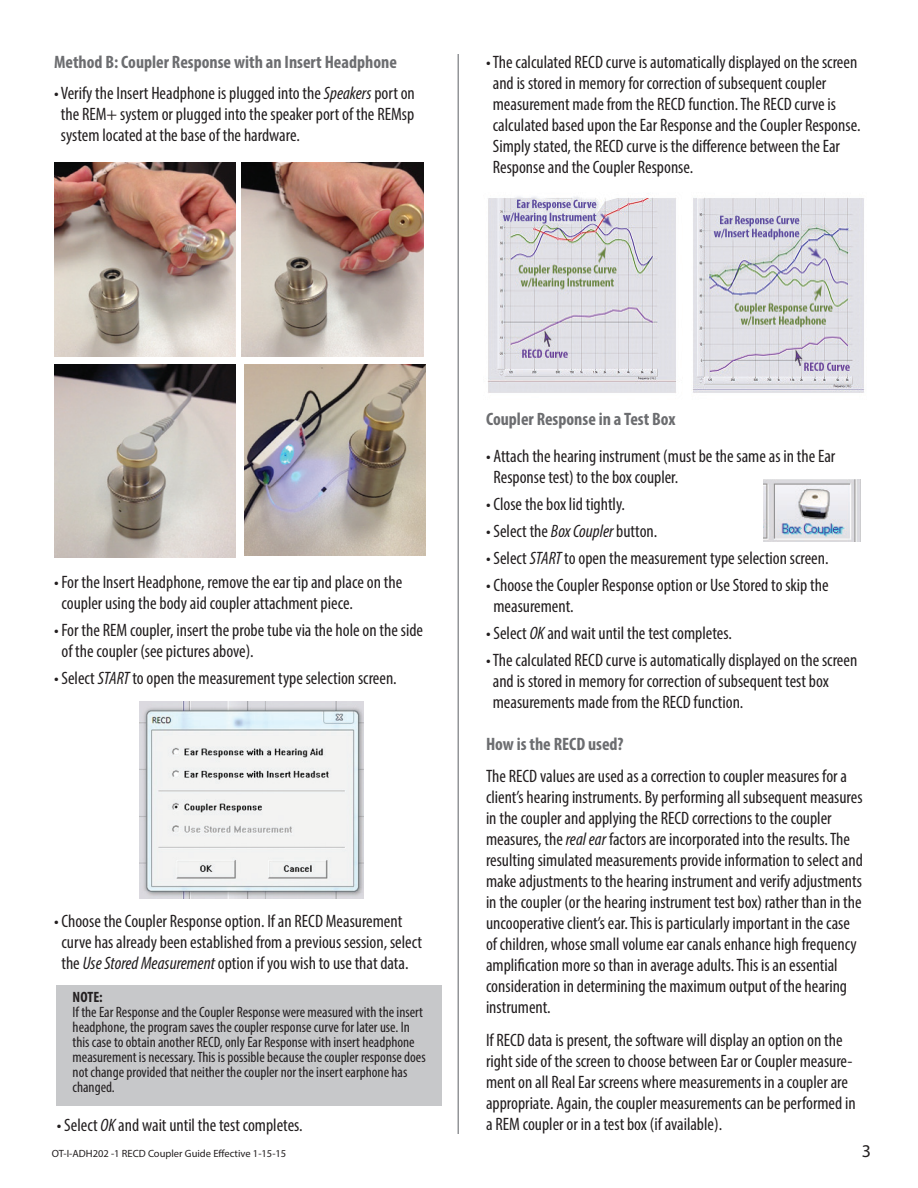
<style>
.page{position:relative;width:918px;height:1188px;background:#fff}
.page>*{position:absolute;margin:0;border:0;box-sizing:border-box;transform-origin:0 0}
.t1{font:condensed 18px/21px "Myriad Pro";color:#231f20}
.t2{font:700 condensed 18px "Myriad Pro";color:#6c6d70}
.t3{font:18px "Myriad Pro";color:#231f20}
.t4{font:condensed 15px/15px "Myriad Pro";color:#231f20}
.t5{font:700 condensed 15px "Myriad Pro";color:#231f20}
.t6{font:10.5px "Myriad Pro";color:#231f20}
.s1{font-style:italic}
</style>
<div class="page">
<div style="left:56px;top:985px;width:385px;height:121px;background:#c7c8ca"></div>
<hr style="left:458px;top:54px;width:1px;height:1080px;background:#939598">
<img style="left:242px;top:162px;width:181px;height:194px">
<img style="left:54px;top:162px;width:181px;height:194px">
<img style="left:244px;top:364px;width:182px;height:191px">
<img style="left:54px;top:364px;width:182px;height:193px">
<img style="left:139px;top:702px;width:225px;height:196px">
<img style="left:488px;top:193px;width:377px;height:200px">
<img style="left:764px;top:479px;width:97px;height:63px">
<p class="t2" style="left:54px;top:50px;width:344px">Method B: Coupler Response with an Insert Headphone</p>
<p class="t1" style="left:61px;top:82px;width:356px;text-align:justify;text-indent:-7px">• Verify the Insert Headphone is plugged into the <span class="s1">Speakers</span> port on the REM+ system or plugged into the speaker port of the REMsp system located at the base of the hardware.</p>
<p class="t1" style="left:493px;top:51px;width:369px;text-indent:-7px">• The calculated RECD curve is automatically displayed on the screen and is stored in memory for correction of subsequent coupler measurement made from the RECD function. The RECD curve is calculated based upon the Ear Response and the Coupler Response.<br>Simply stated, the RECD curve is the difference between the Ear Response and the Coupler Response.</p>
<p class="t1" style="left:61px;top:571px;width:342px;text-indent:-7px">• For the Insert Headphone, remove the ear tip and place on the coupler using the body aid coupler attachment piece.</p>
<p class="t1" style="left:61px;top:619px;width:363px;text-indent:-7px">• For the REM coupler, insert the probe tube via the hole on the side of the coupler (see pictures above).</p>
<p class="t1" style="left:54px;top:667px;width:344px">• Select <span class="s1">START</span> to open the measurement type selection screen.</p>
<p class="t1" style="left:61px;top:910px;width:362px;text-indent:-7px">• Choose the Coupler Response option. If an RECD Measurement curve has already been established from a previous session, select the <span class="s1">Use Stored Measurement</span> option if you wish to use that data.</p>
<p class="t5" style="left:73px;top:987px;width:32px">NOTE:</p>
<p class="t4" style="left:73px;top:1004px;width:355px">If the Ear Response and the Coupler Response were measured with the insert headphone, the program saves the coupler response curve for later use. In this case to obtain another RECD, only Ear Response with insert headphone measurement is necessary. This is possible because the coupler response does not change provided that neither the coupler nor the insert earphone has changed.</p>
<p class="t1" style="left:57px;top:1114px;width:247px">• Select <span class="s1">OK</span> and wait until the test completes.</p>
<p class="t2" style="left:486px;top:407px;width:191px">Coupler Response in a Test Box</p>
<p class="t1" style="left:493px;top:445px;width:343px;text-indent:-7px">• Attach the hearing instrument (must be the same as in the Ear<br>Response test) to the box coupler.</p>
<p class="t1" style="left:486px;top:493px;width:140px">• Close the box lid tightly.</p>
<p class="t1" style="left:486px;top:520px;width:173px">• Select the <span class="s1">Box Coupler</span> button.</p>
<p class="t1" style="left:486px;top:547px;width:344px">• Select <span class="s1">START</span> to open the measurement type selection screen.</p>
<p class="t1" style="left:493px;top:574px;width:337px;text-indent:-7px">• Choose the Coupler Response option or Use Stored to skip the measurement.</p>
<p class="t1" style="left:486px;top:622px;width:247px">• Select <span class="s1">OK</span> and wait until the test completes.</p>
<p class="t1" style="left:493px;top:649px;width:366px;text-indent:-7px">• The calculated RECD curve is automatically displayed on the screen and is stored in memory for correction of subsequent test box measurements made from the RECD function.</p>
<p class="t2" style="left:486px;top:733px;width:139px">How is the RECD used?</p>
<p class="t1" style="left:486px;top:765px;width:379px">The RECD values are used as a correction to coupler measures for a client’s hearing instruments. By performing all subsequent measures in the coupler and applying the RECD corrections to the coupler measures, the <span class="s1">real ear</span> factors are incorporated into the results. The resulting simulated measurements provide information to select and make adjustments to the hearing instrument and verify adjustments in the coupler (or the hearing instrument test box) rather than in the uncooperative client’s ear. This is particularly important in the case of children, whose small volume ear canals enhance high frequency amplification more so than in average adults. This is an essential consideration in determining the maximum output of the hearing instrument.</p>
<p class="t1" style="left:486px;top:1029px;width:371px">If RECD data is present, the software will display an option on the right side of the screen to choose between Ear or Coupler measure&shy;ment on all Real Ear screens where measurements in a coupler are appropriate. Again, the coupler measurements can be performed in a REM coupler or in a test box (if available).</p>
<p class="t6" style="left:52px;top:1147px;width:236px">OT-I-ADH202 -1 RECD Coupler Guide Effective 1-15-15</p>
<p class="t3" style="left:862px;top:1139px;width:11px">3</p>
</div>
